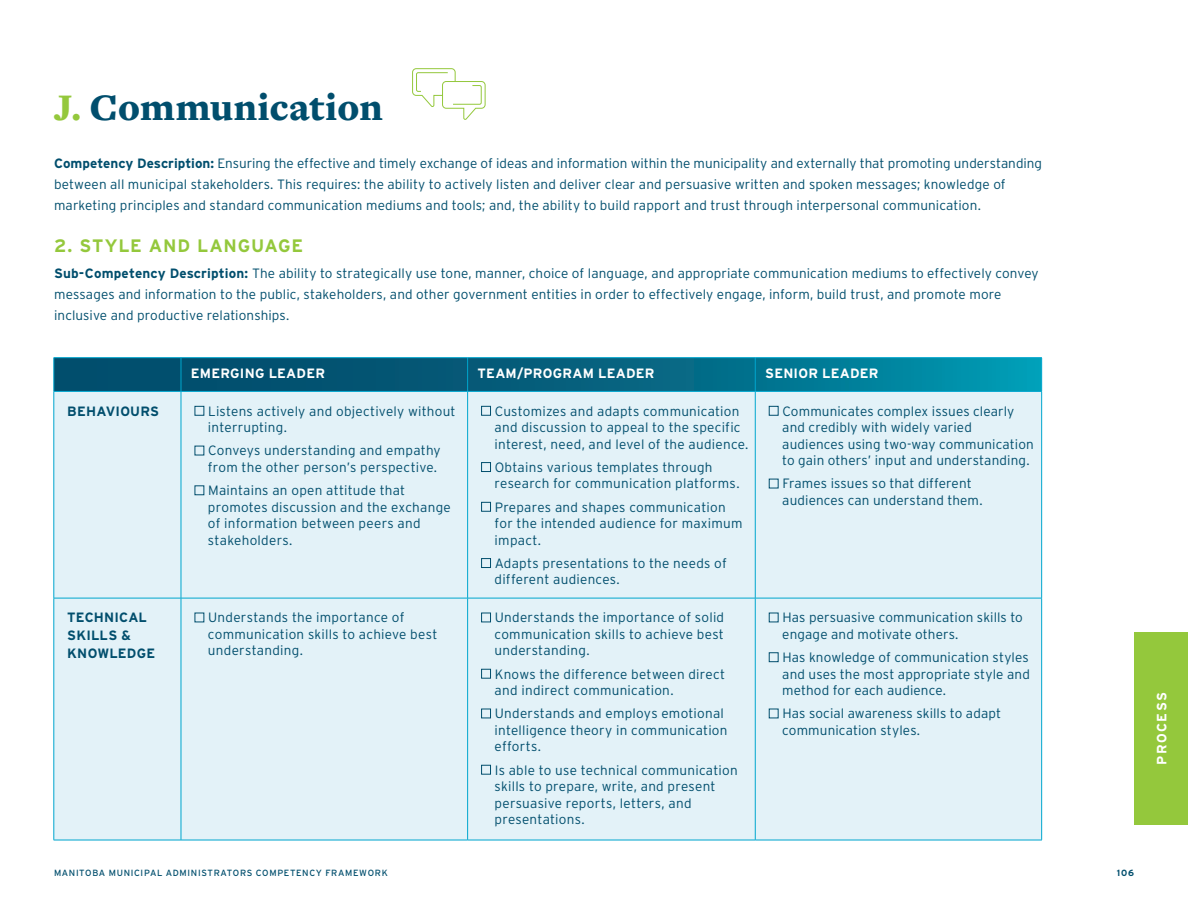
<style>
.page{position:relative;width:1188px;height:918px;background:#fff}
.page>*{position:absolute;margin:0;border:0;box-sizing:border-box;transform-origin:0 0}
.Header_2{font:900 39px "Freight Text Pro";letter-spacing:-.005em;color:#014e6d}
.Subhead_2{font:700 18px "Interstate";letter-spacing:.045em;color:#94c83c}
.Table_Body{font:300 13.5px/16.5px "Interstate";letter-spacing:.015em;color:#014e6d}
.Body{font:300 13.5px/21px "Interstate";letter-spacing:.005em;color:#014e6d}
.Table_Header{font:700 13.5px "Interstate";letter-spacing:.015em;color:#fff}
.Table_Header-2{font:700 13.5px/18px "Interstate";letter-spacing:.015em;color:#014e6d}
.Table_Header-3{font:700 13.5px "Interstate";letter-spacing:.105em;color:#fff}
.t1{font:9px "Interstate";letter-spacing:.07em;color:#014e6d}
.t2{font:700 9px "Interstate";color:#014e6d}
.s1{color:#94c83c}
.s2{font-weight:700}
</style>
<div class="page">
<div style="left:1134px;top:632px;width:54px;height:193px;background:#94c83c"></div>
<svg style="left:55px;top:358px;width:986px;height:33px;background:#026784"></svg>
<div style="left:55px;top:392px;width:986px;height:448px;background:#e3f2f8"></div>
<hr style="left:54px;top:357px;width:127px;height:1px;background:#00a6ce">
<hr style="left:54px;top:358px;width:1px;height:33px;background:#00a6ce">
<hr style="left:181px;top:357px;width:287px;height:1px;background:#00a6ce">
<hr style="left:181px;top:358px;width:1px;height:33px;background:#00a6ce">
<hr style="left:468px;top:357px;width:287px;height:1px;background:#00a6ce">
<hr style="left:467px;top:358px;width:1px;height:33px;background:#00a6ce">
<hr style="left:755px;top:357px;width:287px;height:1px;background:#00a6ce">
<hr style="left:755px;top:358px;width:1px;height:33px;background:#00a6ce">
<hr style="left:1041px;top:358px;width:1px;height:33px;background:#00a6ce">
<hr style="left:54px;top:391px;width:127px;height:1px;background:#00a6ce">
<hr style="left:54px;top:392px;width:1px;height:206px;background:#00a6ce">
<hr style="left:181px;top:391px;width:287px;height:1px;background:#00a6ce">
<hr style="left:181px;top:392px;width:1px;height:206px;background:#00a6ce">
<hr style="left:468px;top:391px;width:287px;height:1px;background:#00a6ce">
<hr style="left:467px;top:392px;width:1px;height:206px;background:#00a6ce">
<hr style="left:755px;top:391px;width:287px;height:1px;background:#00a6ce">
<hr style="left:755px;top:392px;width:1px;height:206px;background:#00a6ce">
<hr style="left:1041px;top:392px;width:1px;height:206px;background:#00a6ce">
<hr style="left:54px;top:598px;width:127px;height:1px;background:#00a6ce">
<hr style="left:54px;top:598px;width:1px;height:242px;background:#00a6ce">
<hr style="left:181px;top:598px;width:287px;height:1px;background:#00a6ce">
<hr style="left:181px;top:598px;width:1px;height:242px;background:#00a6ce">
<hr style="left:468px;top:598px;width:287px;height:1px;background:#00a6ce">
<hr style="left:467px;top:598px;width:1px;height:242px;background:#00a6ce">
<hr style="left:755px;top:598px;width:287px;height:1px;background:#00a6ce">
<hr style="left:755px;top:598px;width:1px;height:242px;background:#00a6ce">
<hr style="left:1041px;top:598px;width:1px;height:242px;background:#00a6ce">
<hr style="left:54px;top:840px;width:127px;height:1px;background:#00a6ce">
<hr style="left:181px;top:840px;width:287px;height:1px;background:#00a6ce">
<hr style="left:468px;top:840px;width:287px;height:1px;background:#00a6ce">
<hr style="left:755px;top:840px;width:287px;height:1px;background:#00a6ce">
<div style="left:194px;top:406px;width:10px;height:10px;border:1px solid #014e6d"></div>
<div style="left:481px;top:406px;width:10px;height:10px;border:1px solid #014e6d"></div>
<div style="left:481px;top:462px;width:10px;height:10px;border:1px solid #014e6d"></div>
<div style="left:481px;top:502px;width:10px;height:10px;border:1px solid #014e6d"></div>
<div style="left:481px;top:558px;width:10px;height:10px;border:1px solid #014e6d"></div>
<div style="left:769px;top:406px;width:10px;height:10px;border:1px solid #014e6d"></div>
<div style="left:481px;top:613px;width:10px;height:9px;border:1px solid #014e6d"></div>
<div style="left:481px;top:669px;width:10px;height:10px;border:1px solid #014e6d"></div>
<div style="left:481px;top:709px;width:10px;height:9px;border:1px solid #014e6d"></div>
<div style="left:481px;top:765px;width:10px;height:10px;border:1px solid #014e6d"></div>
<div style="left:769px;top:652px;width:10px;height:10px;border:1px solid #014e6d"></div>
<svg style="left:412px;top:68px;width:74px;height:52px"></svg>
<p class="Header_2" style="left:54px;top:81px;width:330px"><span class="s1">J.</span> Communication</p>
<p class="Body" style="left:54px;top:152px;width:990px"><span class="s2">Competency Description:</span> Ensuring the effective and timely exchange of ideas and information within the municipality and externally that promoting understanding between all municipal stakeholders. This requires: the ability to actively listen and deliver clear and persuasive written and spoken messages; knowledge of marketing principles and standard communication mediums and tools; and, the ability to build rapport and trust through interpersonal communication.</p>
<p class="Subhead_2" style="left:54px;top:236px;width:251px">2. STYLE AND LANGUAGE</p>
<p class="Body" style="left:54px;top:262px;width:986px"><span class="s2">Sub-Competency Description:</span> The ability to strategically use tone, manner, choice of language, and appropriate communication mediums to effectively convey messages and information to the public, stakeholders, and other government entities in order to effectively engage, inform, build trust, and promote more inclusive and productive relationships.</p>
<p class="Table_Header" style="left:191px;top:366px;width:136px">EMERGING LEADER</p>
<p class="Table_Header" style="left:478px;top:366px;width:178px">TEAM/PROGRAM LEADER</p>
<p class="Table_Header" style="left:765px;top:366px;width:115px">SENIOR LEADER</p>
<p class="Table_Header-2" style="left:67px;top:402px;width:93px">BEHAVIOURS</p>
<p class="Table_Body" style="left:208px;top:403px;width:249px">Listens actively and objectively without interrupting.</p>
<p class="Table_Body" style="left:208px;top:442px;width:234px">Conveys understanding and empathy from the other person’s perspective.</p>
<p class="Table_Body" style="left:208px;top:482px;width:244px">Maintains an open attitude that promotes discussion and the exchange of information between peers and stakeholders.</p>
<p class="Table_Body" style="left:495px;top:403px;width:254px">Customizes and adapts communication and discussion to appeal to the specific interest, need, and level of the audience.</p>
<p class="Table_Body" style="left:495px;top:459px;width:245px">Obtains various templates through research for communication platforms.</p>
<p class="Table_Body" style="left:495px;top:499px;width:250px">Prepares and shapes communication for the intended audience for maximum impact.</p>
<p class="Table_Body" style="left:495px;top:555px;width:234px">Adapts presentations to the needs of different audiences.</p>
<p class="Table_Header-2" style="left:67px;top:609px;width:89px">TECHNICAL<br>SKILLS &amp;<br>KNOWLEDGE</p>
<p class="Table_Body" style="left:208px;top:609px;width:231px">Understands the importance of communication skills to achieve best understanding.</p>
<p class="Table_Body" style="left:495px;top:609px;width:231px;text-align:justify">Understands the importance of solid communication skills to achieve best understanding.</p>
<p class="Table_Body" style="left:495px;top:666px;width:232px">Knows the difference between direct and indirect communication.</p>
<p class="Table_Body" style="left:495px;top:705px;width:234px">Understands and employs emotional intelligence theory in communication efforts.</p>
<p class="Table_Body" style="left:495px;top:762px;width:245px">Is able to use technical communication skills to prepare, write, and present persuasive reports, letters, and presentations.</p>
<p class="Table_Body" style="left:782px;top:403px;width:253px">Communicates complex issues clearly and credibly with widely varied audiences using two-way communication to gain others’ input and understanding.</p>
<p class="Table_Body" style="left:782px;top:475px;width:200px">Frames issues so that different audiences can understand them.</p>
<p class="Table_Body" style="left:782px;top:609px;width:242px">Has persuasive communication skills to engage and motivate others.</p>
<p class="Table_Body" style="left:782px;top:649px;width:249px;text-align:justify">Has knowledge of communication styles and uses the most appropriate style and method for each audience.</p>
<p class="Table_Body" style="left:782px;top:705px;width:220px">Has social awareness skills to adapt communication styles.</p>
<p class="t1" style="left:54px;top:868px;width:335px">MANITOBA MUNICIPAL ADMINISTRATORS COMPETENCY FRAMEWORK</p>
<p class="t2" style="left:1117px;top:868px;width:19px">106</p>
<p class="Table_Header-3" style="left:1154px;top:765px;width:74px;rotate:-90deg">PROCESS</p>
</div>
